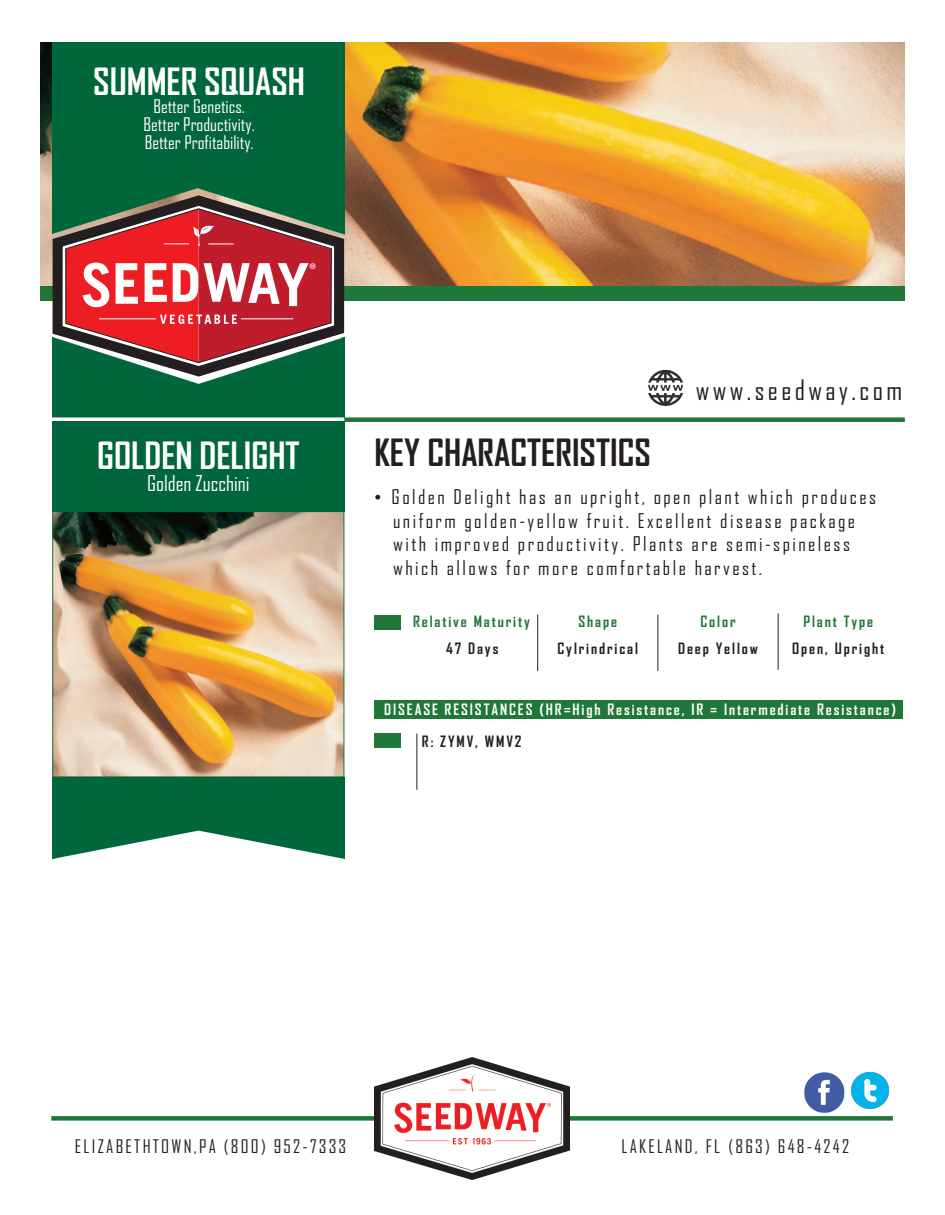
<style>
.page{position:relative;width:945px;height:1215px;background:#fff}
.page>*{position:absolute;margin:0;border:0;box-sizing:border-box;transform-origin:0 0}
.t1{font:700 36px "Agency FB";color:#fff}
.t2{font:700 36px "Agency FB";color:#231f20}
.t3{font:27px "Agency FB";letter-spacing:.125em;color:#231f20}
.t4{font:21px "Agency FB";color:#fff}
.t5{font:19.5px/23.5px "Agency FB";letter-spacing:.125em;color:#231f20}
.t6{font:18px/18px "Agency FB";color:#fff;text-align:center}
.t7{font:18px "Agency FB";letter-spacing:.125em;color:#231f20}
.t8{font:17.1px "Myriad Pro";color:#fff}
.t9{font:700 15px "Agency FB";letter-spacing:.125em;color:#fffefa}
.t10{font:700 15px "Agency FB";letter-spacing:.125em;color:#231f20}
.t11{font:700 15px "Agency FB";letter-spacing:.125em;color:#1f7739}
.s1{font-family:"Arial"}
</style>
<div class="page">
<img style="left:53px;top:422px;width:291px;height:436px">
<div style="left:53px;top:511px;width:291px;height:266px;border:1px solid #1f7739"></div>
<img style="left:40px;top:42px;width:865px;height:244px">
<div style="left:40px;top:286px;width:865px;height:15px;background:#1f7739"></div>
<div style="left:344px;top:417px;width:561px;height:5px;background:#1f7739"></div>
<svg style="left:53px;top:243px;width:291px;height:94px"></svg>
<svg style="left:65px;top:243px;width:267px;height:94px"></svg>
<img style="left:53px;top:42px;width:291px;height:201px">
<img style="left:53px;top:337px;width:291px;height:80px">
<div style="left:51px;top:1116px;width:842px;height:5px;background:#1f7739"></div>
<img style="left:374px;top:1058px;width:196px;height:121px">
<img style="left:851px;top:1072px;width:37px;height:37px">
<img style="left:804px;top:1072px;width:41px;height:41px">
<img style="left:648px;top:371px;width:35px;height:35px">
<div style="left:374px;top:615px;width:27px;height:15px;background:#1f7739"></div>
<hr style="left:537px;top:615px;width:1px;height:56px;background:#231f20">
<hr style="left:658px;top:615px;width:1px;height:56px;background:#231f20">
<div style="left:374px;top:700px;width:529px;height:18px;background:#1f7739"></div>
<div style="left:374px;top:734px;width:27px;height:14px;background:#1f7739"></div>
<hr style="left:417px;top:734px;width:1px;height:56px;background:#231f20">
<hr style="left:778px;top:614px;width:1px;height:56px;background:#231f20">
<h1 class="t1" style="left:93px;top:61px;width:213px">SUMMER SQUASH</h1>
<p class="t6" style="left:144px;top:98px;width:113px">Better Genetics.<br>Better Productivity.<br>Better Profitability.</p>
<p class="t8" style="left:309px;top:262px;width:9px">®</p>
<h1 class="t1" style="left:97px;top:435px;width:204px">GOLDEN DELIGHT</h1>
<p class="t4" style="left:147px;top:472px;width:104px">Golden Zucchini</p>
<h2 class="t3" style="left:696px;top:375px;width:208px">www.seedway.com</h2>
<h1 class="t2" style="left:374px;top:433px;width:278px">KEY CHARACTERISTICS</h1>
<p class="t5" style="left:393px;top:485px;width:484px;text-indent:-19px"><span class="s1">•</span> Golden Delight has an upright, open plant which produces uniform golden-yellow fruit. Excellent disease package with improved productivity. Plants are semi-spineless which allows for more comfortable harvest.</p>
<p class="t11" style="left:413px;top:613px;width:118px">Relative Maturity</p>
<p class="t11" style="left:578px;top:613px;width:40px">Shape</p>
<p class="t10" style="left:446px;top:640px;width:54px">47 Days</p>
<p class="t10" style="left:557px;top:640px;width:82px">Cylrindrical</p>
<p class="t11" style="left:700px;top:613px;width:37px">Color</p>
<p class="t10" style="left:678px;top:640px;width:81px">Deep Yellow</p>
<p class="t11" style="left:803px;top:613px;width:71px">Plant Type</p>
<p class="t10" style="left:792px;top:640px;width:93px">Open, Upright</p>
<p class="t9" style="left:384px;top:701px;width:513px">DISEASE RESISTANCES (HR=High Resistance, IR = Intermediate Resistance)</p>
<p class="t10" style="left:422px;top:733px;width:101px">R: ZYMV, WMV2</p>
<p class="t7" style="left:75px;top:1137px;width:273px">ELIZABETHTOWN,PA (800) 952-7333</p>
<p class="t7" style="left:621px;top:1137px;width:229px">LAKELAND, FL (863) 648-4242</p>
</div>
